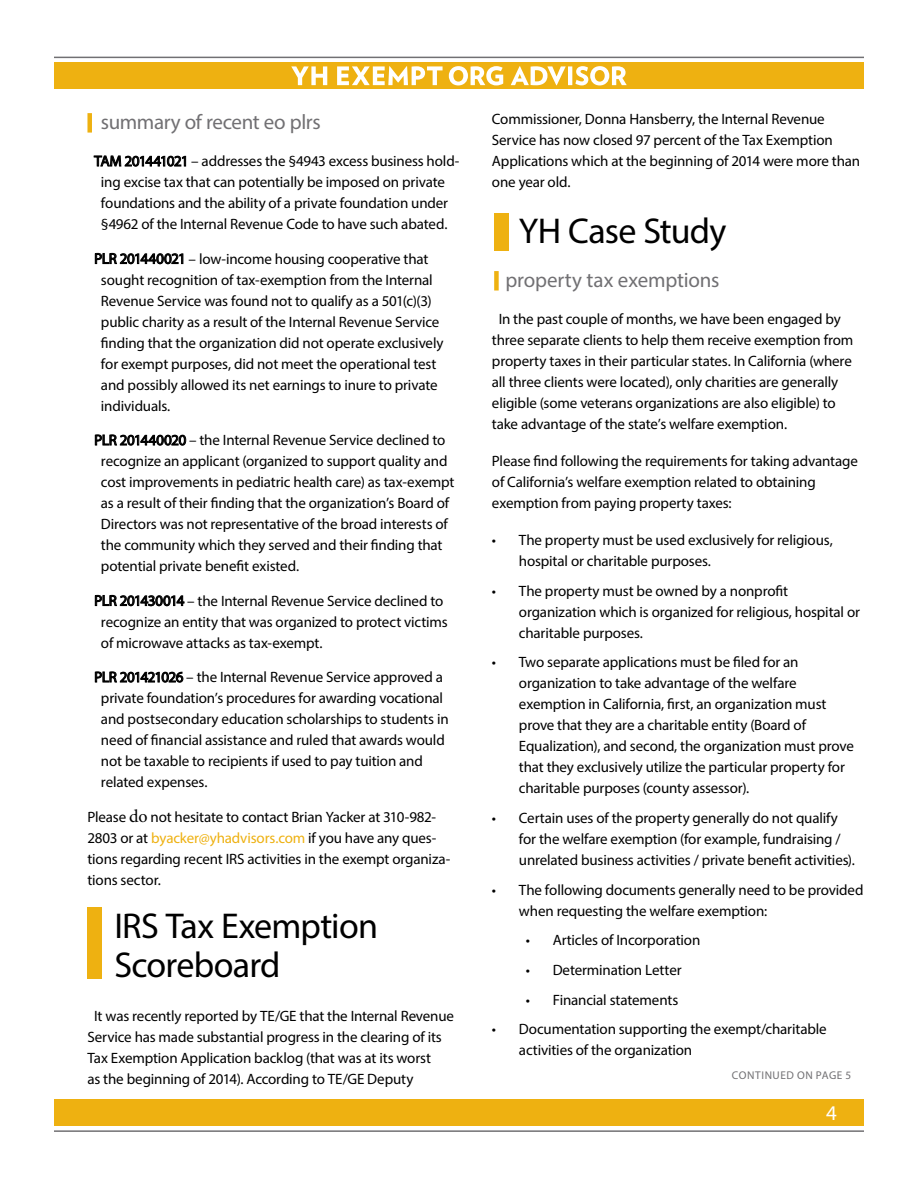
<style>
.page{position:relative;width:918px;height:1188px;background:#fff}
.page>*{position:absolute;margin:0;border:0;box-sizing:border-box;transform-origin:0 0}
.t1{font:36px/39px "Myriad Pro";letter-spacing:-.02em;color:#000}
.t2{font:21px "Myriad Pro";letter-spacing:-.01em;color:#717073}
.t3{font:21px "Myriad Pro";color:#fff}
.t4{font:15px/21px "Myriad Pro";letter-spacing:-.01em;color:#000}
.t5{font:11.25px "Myriad Pro";letter-spacing:.055em;color:#717073}
.s1{font-family:"Minion Pro";font-size:18px}
.s2{color:#eeb111}
</style>
<div class="page">
<div style="left:54px;top:62px;width:810px;height:27px;background:#eeb111"></div>
<svg style="left:291px;top:66px;width:336px;height:19px"></svg>
<hr style="left:54px;top:57px;width:810px;height:1px;background:#717073">
<div style="left:54px;top:1099px;width:810px;height:27px;background:#eeb111"></div>
<hr style="left:54px;top:1130px;width:810px;height:2px;background:#717073">
<svg style="left:94px;top:155px;width:92px;height:12px"></svg>
<svg style="left:95px;top:253px;width:88px;height:11px"></svg>
<svg style="left:95px;top:435px;width:91px;height:11px"></svg>
<svg style="left:95px;top:595px;width:89px;height:11px"></svg>
<svg style="left:95px;top:672px;width:88px;height:11px"></svg>
<div style="left:494px;top:271px;width:5px;height:20px;background:#eeb111"></div>
<div style="left:87px;top:113px;width:5px;height:20px;background:#eeb111"></div>
<div style="left:87px;top:907px;width:15px;height:72px;background:#eeb111"></div>
<div style="left:494px;top:213px;width:14px;height:38px;background:#eeb111"></div>
<h2 class="t2" style="left:101px;top:109px;width:221px">summary of recent eo plrs</h2>
<p class="t4" style="left:94px;top:150px;width:367px;text-align:center">TAM 201441021 – addresses the §4943 excess business hold&shy;ing excise tax that can potentially be imposed on private foundations and the ability of a private foundation under §4962 of the Internal Revenue Code to have such abated.</p>
<p class="t4" style="left:101px;top:248px;width:344px;text-indent:-7px">PLR 201440021 – low-income housing cooperative that sought recognition of tax-exemption from the Internal Revenue Service was found not to qualify as a 501(c)(3) public charity as a result of the Internal Revenue Service finding that the organization did not operate exclusively for exempt purposes, did not meet the operational test and possibly allowed its net earnings to inure to private individuals.</p>
<p class="t4" style="left:101px;top:429px;width:355px;text-indent:-7px">PLR 201440020 – the Internal Revenue Service declined to recognize an applicant (organized to support quality and cost improvements in pediatric health care) as tax-exempt as a result of their finding that the organization’s Board of Directors was not representative of the broad interests of the community which they served and their finding that potential private benefit existed.</p>
<p class="t4" style="left:101px;top:590px;width:348px;text-indent:-7px">PLR 201430014 – the Internal Revenue Service declined to recognize an entity that was organized to protect victims of microwave attacks as tax-exempt.</p>
<p class="t4" style="left:101px;top:666px;width:349px;text-indent:-7px">PLR 201421026 – the Internal Revenue Service approved a private foundation’s procedures for awarding vocational and postsecondary education scholarships to students in need of financial assistance and ruled that awards would not be taxable to recipients if used to pay tuition and related expenses.</p>
<p class="t4" style="left:87px;top:806px;width:364px">Please <span class="s1">do</span> not hesitate to contact Brian Yacker at 310-982- 2803 or at <span class="s2">byacker@yhadvisors.com</span> if you have any ques&shy;tions regarding recent IRS activities in the exempt organiza&shy;tions sector.</p>
<h1 class="t1" style="left:114px;top:906px;width:265px">IRS Tax Exemption<br>Scoreboard</h1>
<p class="t4" style="left:87px;top:1005px;width:368px;text-indent:7px">It was recently reported by TE/GE that the Internal Revenue Service has made substantial progress in the clearing of its Tax Exemption Application backlog (that was at its worst<br>as the beginning of 2014). According to TE/GE Deputy</p>
<p class="t4" style="left:492px;top:109px;width:370px">Commissioner, Donna Hansberry, the Internal Revenue Service has now closed 97 percent of the Tax Exemption Applications which at the beginning of 2014 were more than one year old.</p>
<h1 class="t1" style="left:519px;top:210px;width:209px">YH Case Study</h1>
<h2 class="t2" style="left:505px;top:267px;width:216px">property tax exemptions</h2>
<p class="t4" style="left:492px;top:308px;width:363px;text-indent:7px">In the past couple of months, we have been engaged by three separate clients to help them receive exemption from property taxes in their particular states. In California (where all three clients were located), only charities are generally eligible (some veterans organizations are also eligible) to take advantage of the state’s welfare exemption.</p>
<p class="t4" style="left:492px;top:450px;width:368px">Please find following the requirements for taking advantage of California’s welfare exemption related to obtaining exemption from paying property taxes:</p>
<p class="t4" style="left:519px;top:529px;width:315px;text-indent:-27px">• The property must be used exclusively for religious, hospital or charitable purposes.</p>
<p class="t4" style="left:519px;top:580px;width:343px;text-indent:-27px">• The property must be owned by a nonprofit organization which is organized for religious, hospital or charitable purposes.</p>
<p class="t4" style="left:519px;top:652px;width:336px;text-indent:-27px">• Two separate applications must be filed for an organization to take advantage of the welfare exemption in California, first, an organization must prove that they are a charitable entity (Board of Equalization), and second, the organization must prove that they exclusively utilize the particular property for charitable purposes (county assessor).</p>
<p class="t4" style="left:519px;top:807px;width:337px;text-indent:-27px">• Certain uses of the property generally do not qualify for the welfare exemption (for example, fundraising / unrelated business activities / private benefit activities).</p>
<p class="t4" style="left:519px;top:879px;width:346px;text-indent:-27px">• The following documents generally need to be provided when requesting the welfare exemption:</p>
<p class="t4" style="left:526px;top:930px;width:176px">• Articles of Incorporation</p>
<p class="t4" style="left:526px;top:959px;width:157px">• Determination Letter</p>
<p class="t4" style="left:526px;top:989px;width:154px">• Financial statements</p>
<p class="t4" style="left:519px;top:1018px;width:309px;text-indent:-27px">• Documentation supporting the exempt/charitable activities of the organization</p>
<p class="t5" style="left:732px;top:1068px;width:121px">conti nued on page 5</p>
<h2 class="t3" style="left:826px;top:1100px;width:12px">4</h2>
</div>
